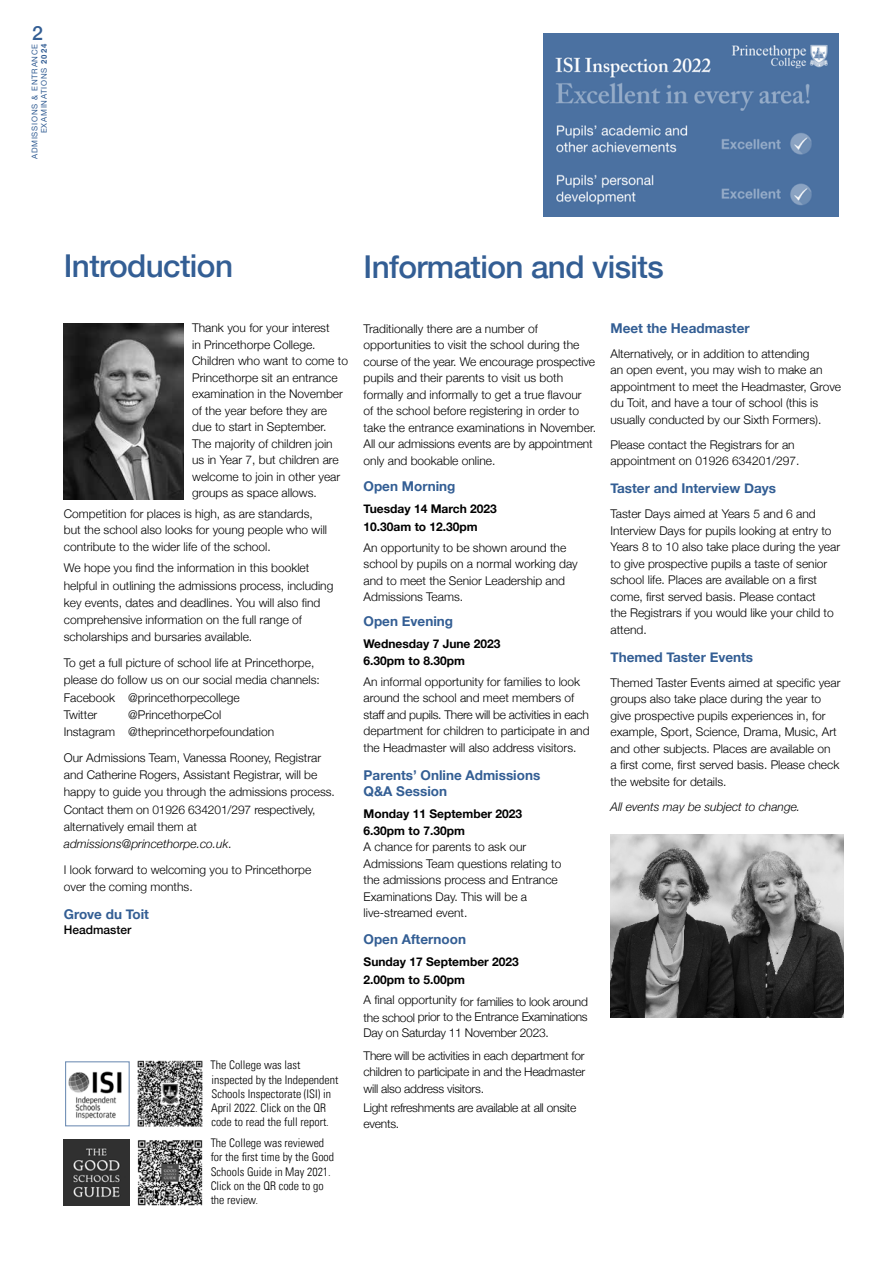
<style>
.page{position:relative;width:893px;height:1263px;background:#fff}
.page>*{position:absolute;margin:0;border:0;box-sizing:border-box;transform-origin:0 0}
.t1{font:500 31.5px "Helvetica Neue";letter-spacing:-.02em;color:#335e94}
.t2{font:500 19.5px "Helvetica Neue";color:#335e94}
.t3{font:700 13.5px/16.5px "Helvetica Neue";color:#335e94}
.t4{font:300 12px/16.5px "Helvetica Neue";color:#000}
.t5{font:300 12px/16.5px "Helvetica Neue";letter-spacing:-.02em;color:#000}
.t6{font:700 12px/17.7px "Helvetica Neue";color:#000}
.t7{font:italic 300 12px "Helvetica Neue";color:#000}
.t8{font:500 12px "Helvetica Neue";color:#000}
.t9{font:300 condensed 11.85px/14.2px "Univers LT";color:#000}
.t10{font:7.95px/9.4px "Helvetica Neue";letter-spacing:.1em;color:#335e94;text-align:right}
.s1{font-family:"Helvetica";font-weight:700}
.s2{font-style:italic}
</style>
<div class="page">
<img style="left:610px;top:834px;width:234px;height:183px">
<img style="left:137px;top:1060px;width:66px;height:67px">
<img style="left:68px;top:1071px;width:54px;height:48px">
<div style="left:65px;top:1061px;width:65px;height:65px;border:1px solid #708eb4"></div>
<img style="left:543px;top:33px;width:296px;height:184px">
<img style="left:64px;top:323px;width:120px;height:176px">
<img style="left:64px;top:1140px;width:66px;height:65px">
<img style="left:137px;top:1140px;width:66px;height:66px">
<h2 class="t2" style="left:32px;top:18px;width:12px">2</h2>
<p class="t10" style="left:30px;top:159px;width:117px;rotate:-90deg">ADMISSIONS &amp; ENTRANCE<br>EXAMINATIONS <span class="s1">2024</span></p>
<h1 class="t1" style="left:64px;top:241px;width:171px">Introduction</h1>
<h1 class="t1" style="left:364px;top:241px;width:302px">Information and visits</h1>
<p class="t4" style="left:192px;top:319px;width:157px">Thank you for your interest<br>in Princethorpe College.<br>Children who want to come to<br>Princethorpe sit an entrance examination in the November of the year before they are due to start in September.<br>The majority of children join<br>us in Year 7, but children are welcome to join in other year groups as space allows.</p>
<p class="t4" style="left:64px;top:504px;width:265px">Competition for places is high, as are standards, but the school also looks for young people who will contribute to the wider life of the school.</p>
<p class="t4" style="left:64px;top:559px;width:271px;line-height:17.2px">We hope you find the information in this booklet helpful in outlining the admissions process, including key events, dates and deadlines. You will also find comprehensive information on the full range of scholarships and bursaries available.</p>
<p class="t4" style="left:64px;top:653px;width:258px;line-height:17.2px">To get a full picture of school life at Princethorpe, please do follow us on our social media channels:<br>Facebook @princethorpecollege<br>Twitter</p>
<p class="t4" style="left:64px;top:705px;width:212px;line-height:17.2px;text-indent:64px">@PrincethorpeCol<br>Instagram @theprincethorpefoundation</p>
<p class="t4" style="left:64px;top:748px;width:273px;line-height:17.2px">Our Admissions Team, Vanessa Rooney, Registrar and Catherine Rogers, Assistant Registrar, will be happy to guide you through the admissions process.<br>Contact them on 01926 634201/297 respectively, alternatively email them at <span class="s2">admissions@princethorpe.co.uk</span>.</p>
<p class="t4" style="left:64px;top:860px;width:249px;line-height:17.2px">I look forward to welcoming you to Princethorpe over the coming months.</p>
<p class="t3" style="left:64px;top:906px;width:87px">Grove du Toit</p>
<p class="t8" style="left:64px;top:920px;width:69px">Headmaster</p>
<p class="t9" style="left:211px;top:1058px;width:129px">The College was last inspected by the Independent<br>Schools Inspectorate (ISI) in<br>April 2022. Click on the QR code to read the full report.</p>
<p class="t9" style="left:211px;top:1136px;width:125px">The College was reviewed for the first time by the Good<br>Schools Guide in May 2021.<br>Click on the QR code to go the review.</p>
<p class="t4" style="left:364px;top:319px;width:234px">Traditionally there are a number of opportunities to visit the school during the course of the year. We encourage prospective pupils and their parents to visit us both formally and informally to get a true flavour<br>of the school before registering in order to take the entrance examinations in November.<br>All our admissions events are by appointment only and bookable online.</p>
<p class="t3" style="left:364px;top:478px;width:93px">Open Morning</p>
<p class="t6" style="left:364px;top:500px;width:135px">Tuesday 14 March 2023<br>10.30am to 12.30pm</p>
<p class="t4" style="left:364px;top:538px;width:216px">An opportunity to be shown around the school by pupils on a normal working day and to meet the Senior Leadership and<br>Admissions Teams.</p>
<p class="t3" style="left:364px;top:614px;width:91px">Open Evening</p>
<p class="t6" style="left:364px;top:636px;width:138px;line-height:16.5px">Wednesday 7 June 2023<br>6.30pm to 8.30pm</p>
<p class="t4" style="left:364px;top:672px;width:228px">An informal opportunity for families to look around the school and meet members of staff and pupils. There will be activities in each department for children to participate in and the Headmaster will also address visitors.</p>
<p class="t3" style="left:364px;top:767px;width:178px">Parents’ Online Admissions<br>Q&amp;A Session</p>
<p class="t6" style="left:364px;top:806px;width:160px;line-height:16.5px">Monday 11 September 2023<br>6.30pm to 7.30pm</p>
<p class="t4" style="left:364px;top:838px;width:199px">A chance for parents to ask our<br>Admissions Team questions relating to the admissions process and Entrance<br>Examinations Day. This will be a live-streamed event.</p>
<p class="t3" style="left:364px;top:931px;width:104px">Open Afternoon</p>
<p class="t6" style="left:364px;top:953px;width:157px">Sunday 17 September 2023<br>2.00pm to 5.00pm</p>
<p class="t5" style="left:364px;top:993px;width:226px;line-height:15px">A final opportunity for families to look around the school prior to the Entrance Examinations</p>
<p class="t5" style="left:364px;top:1021px;width:223px;line-height:22.2px">Day on Saturday 11 November 2023.<br>There will be activities in each department for</p>
<p class="t5" style="left:364px;top:1063px;width:223px">children to participate in and the Headmaster will also address visitors.</p>
<p class="t5" style="left:364px;top:1098px;width:214px">Light refreshments are available at all onsite events.</p>
<p class="t3" style="left:610px;top:320px;width:141px">Meet the Headmaster</p>
<p class="t4" style="left:610px;top:344px;width:232px">Alternatively, or in addition to attending<br>an open event, you may wish to make an appointment to meet the Headmaster, Grove du Toit, and have a tour of school (this is usually conducted by our Sixth Formers).</p>
<p class="t4" style="left:610px;top:435px;width:190px">Please contact the Registrars for an appointment on 01926 634201/297.</p>
<p class="t3" style="left:610px;top:480px;width:167px">Taster and Interview Days</p>
<p class="t4" style="left:610px;top:505px;width:231px">Taster Days aimed at Years 5 and 6 and Interview Days for pupils looking at entry to Years 8 to 10 also take place during the year to give prospective pupils a taste of senior school life. Places are available on a first come, first served basis. Please contact<br>the Registrars if you would like your child to attend.</p>
<p class="t3" style="left:610px;top:649px;width:144px">Themed Taster Events</p>
<p class="t4" style="left:610px;top:673px;width:232px">Themed Taster Events aimed at specific year groups also take place during the year to give prospective pupils experiences in, for example, Sport, Science, Drama, Music, Art and other subjects. Places are available on<br>a first come, first served basis. Please check the website for details.</p>
<p class="t7" style="left:610px;top:797px;width:191px">All events may be subject to change.</p>
</div>
